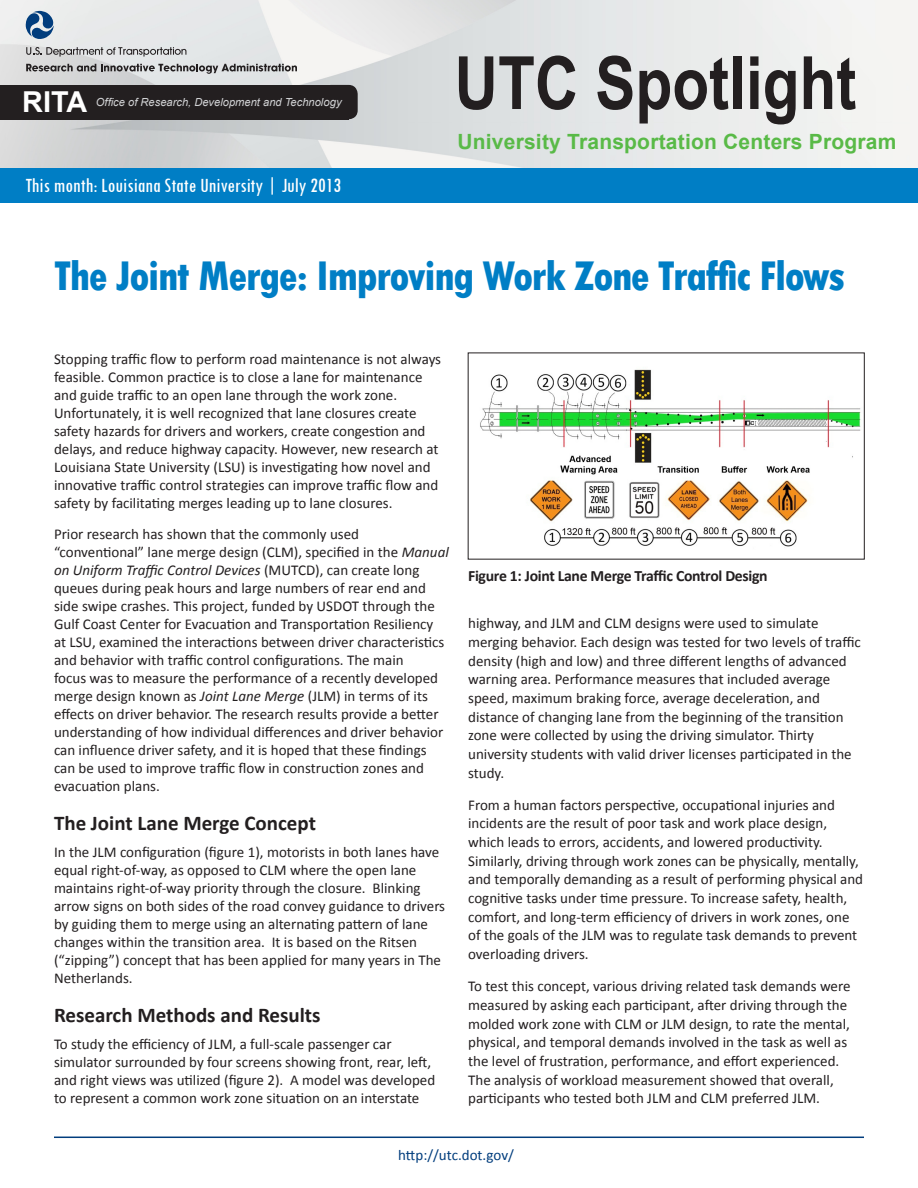
<style>
.page{position:relative;width:918px;height:1188px;background:#fff}
.page>*{position:absolute;margin:0;border:0;box-sizing:border-box;transform-origin:0 0}
.t1{font:700 73.5px "Arial Narrow";color:#231f20}
.t2{font:800 condensed 43.5px "Tw Cen";letter-spacing:-.03em;color:#007ec5}
.t3{font:700 28.8px "Arial";color:#fff}
.Heading_1{font:700 21px "Calibri";color:#231f20}
.t4{font:condensed 21px "Tw Cen";color:#fff}
.t5{font:700 21px "Arial";letter-spacing:.01em;color:#59ba47}
.t6{font:700 15.75px "Calibri";letter-spacing:-.02em;color:#231f20}
.Body{font:15px/18px "Calibri";color:#231f20}
.Body-2{font:15px "Calibri";letter-spacing:-.005em;color:#013d7d}
.t7{font:italic 11.1px "Arial";color:#d1d2d4}
.s1{font-size:11.4px}
.s2{font-style:italic}
</style>
<div class="page">
<img style="left:0;top:0;width:918px;height:168px">
<div style="left:322px;top:85px;width:36px;height:34px;background:#231f20;border-radius:9px"></div>
<div style="left:0;top:85px;width:348px;height:34px;background:#231f20"></div>
<svg style="left:26px;top:11px;width:28px;height:29px"></svg>
<svg style="left:26px;top:47px;width:160px;height:10px;background:#b1b1b2"></svg>
<svg style="left:26px;top:64px;width:271px;height:10px;background:#9d9d9e"></svg>
<div style="left:0;top:168px;width:918px;height:34px;background:#007ec5"></div>
<hr style="left:54px;top:1137px;width:810px;height:1px;background:#013d7d">
<img style="left:480px;top:369px;width:381px;height:178px">
<p class="t3" style="left:22px;top:83px;width:67px">RITA</p>
<p class="t7" style="left:96px;top:95px;width:247px">Office of Research, Development and Technol<span class="s1">ogy</span></p>
<p class="t4" style="left:26px;top:172px;width:317px">This month: Louisiana State University | July 2013</p>
<p class="t1" style="left:455px;top:27px;width:403px">UTC Spotlight</p>
<p class="t5" style="left:458px;top:128px;width:441px">University Transportation Centers Program</p>
<p class="t2" style="left:54px;top:250px;width:793px">The Joint Merge: Improving Work Zone Traffic Flows</p>
<p class="Body" style="left:54px;top:350px;width:389px">Stopping traffic flow to perform road maintenance is not always feasible. Common practice is to close a lane for maintenance and guide traffic to an open lane through the work zone.<br>Unfortunately, it is well recognized that lane closures create safety hazards for drivers and workers, create congestion and delays, and reduce highway capacity. However, new research at Louisiana State University (LSU) is investigating how novel and innovative traffic control strategies can improve traffic flow and safety by facilitating merges leading up to lane closures.</p>
<p class="Body" style="left:54px;top:525px;width:396px">Prior research has shown that the commonly used “conventional” lane merge design (CLM), specified in the <span class="s2">Manual on Uniform Traffic Control Devices</span> (MUTCD), can create long queues during peak hours and large numbers of rear end and side swipe crashes. This project, funded by USDOT through the Gulf Coast Center for Evacuation and Transportation Resiliency at LSU, examined the interactions between driver characteristics and behavior with traffic control configurations. The main<br>focus was to measure the performance of a recently developed merge design known as <span class="s2">Joint Lane Merge</span> (JLM) in terms of its effects on driver behavior. The research results provide a better understanding of how individual differences and driver behavior can influence driver safety, and it is hoped that these findings can be used to improve traffic flow in construction zones and evacuation plans.</p>
<p class="Heading_1" style="left:54px;top:810px;width:264px">The Joint Lane Merge Concept</p>
<p class="Body" style="left:54px;top:843px;width:393px">In the JLM configuration (figure 1), motorists in both lanes have equal right-of-way, as opposed to CLM where the open lane maintains right-of-way priority through the closure. Blinking arrow signs on both sides of the road convey guidance to drivers by guiding them to merge using an alternating pattern of lane changes within the transition area. It is based on the Ritsen (“zipping”) concept that has been applied for many years in The Netherlands.</p>
<p class="Heading_1" style="left:54px;top:1002px;width:268px">Research Methods and Results</p>
<p class="Body" style="left:54px;top:1035px;width:383px">To study the efficiency of JLM, a full-scale passenger car simulator surrounded by four screens showing front, rear, left, and right views was utilized (figure 2). A model was developed to represent a common work zone situation on an interstate</p>
<p class="t6" style="left:468px;top:566px;width:301px">Figure 1: Joint Lane Merge Traffic Control Design</p>
<p class="Body" style="left:468px;top:614px;width:394px;line-height:18.8px">highway, and JLM and CLM designs were used to simulate merging behavior. Each design was tested for two levels of traffic density (high and low) and three different lengths of advanced warning area. Performance measures that included average speed, maximum braking force, average deceleration, and distance of changing lane from the beginning of the transition zone were collected by using the driving simulator. Thirty university students with valid driver licenses participated in the study.</p>
<p class="Body" style="left:468px;top:795px;width:396px;line-height:18.8px">From a human factors perspective, occupational injuries and incidents are the result of poor task and work place design, which leads to errors, accidents, and lowered productivity.<br>Similarly, driving through work zones can be physically, mentally, and temporally demanding as a result of performing physical and cognitive tasks under time pressure. To increase safety, health, comfort, and long-term efficiency of drivers in work zones, one of the goals of the JLM was to regulate task demands to prevent overloading drivers.</p>
<p class="Body" style="left:468px;top:977px;width:384px;line-height:18.8px">To test this concept, various driving related task demands were measured by asking each participant, after driving through the molded work zone with CLM or JLM design, to rate the mental, physical, and temporal demands involved in the task as well as the level of frustration, performance, and effort experienced.<br>The analysis of workload measurement showed that overall, participants who tested both JLM and CLM preferred JLM.</p>
<p class="Body-2" style="left:398px;top:1146px;width:117px">http://utc.dot.gov/</p>
</div>
